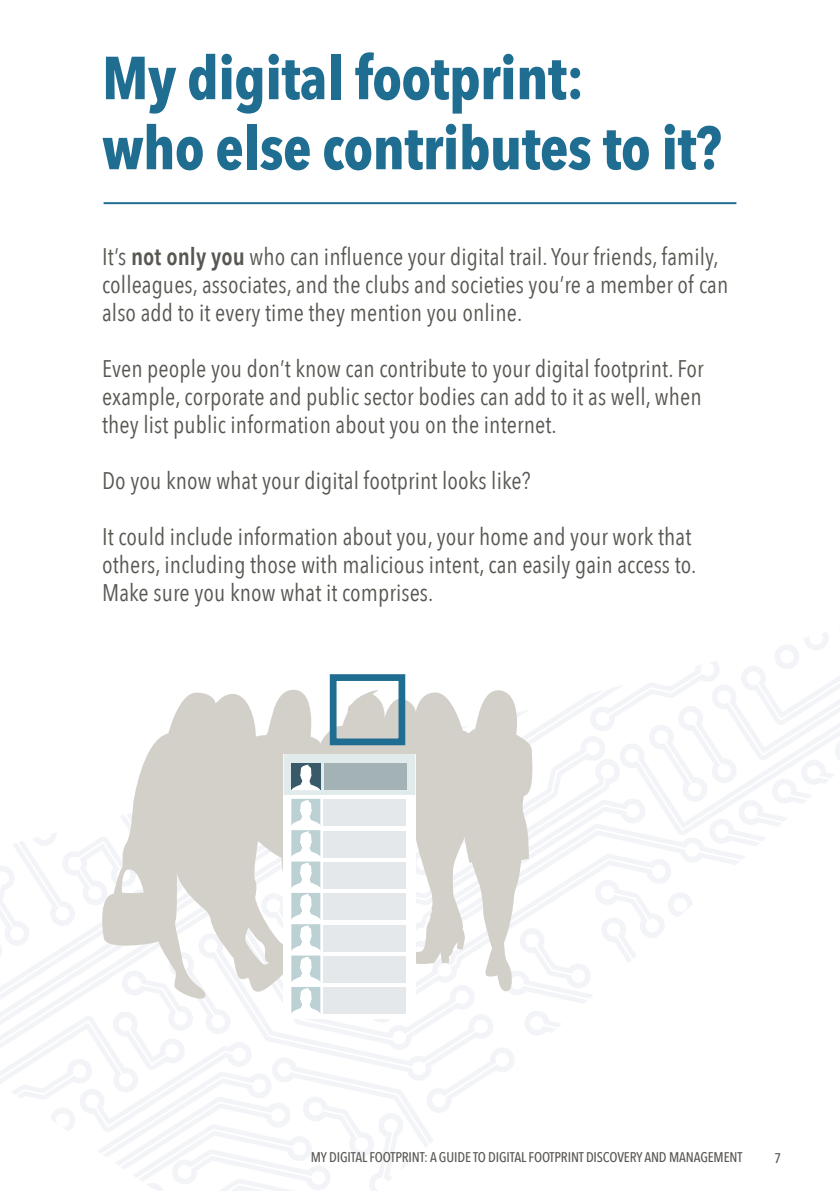
<style>
.page{position:relative;width:840px;height:1191px;background:#fff}
.page>*{position:absolute;margin:0;border:0;box-sizing:border-box;transform-origin:0 0}
.t1{font:700 60px/70px "Avenir Next Condensed";letter-spacing:-.01em;color:#1f6d91}
.t2{font:24px/28px "Avenir Next Condensed";letter-spacing:.005em;color:#595752}
.t3{font:500 14px "Avenir Next Condensed";letter-spacing:-.01em;color:#595752}
.s1{font-weight:600}
</style>
<div class="page">
<svg style="left:0;top:633px;width:839px;height:558px"></svg>
<div style="left:323px;top:763px;width:83px;height:27px;background:#a3b2b5"></div>
<div style="left:323px;top:799px;width:83px;height:27px;background:#e5e8ea"></div>
<div style="left:323px;top:831px;width:83px;height:26px;background:#e5e8ea"></div>
<div style="left:323px;top:862px;width:83px;height:26px;background:#e5e8ea"></div>
<div style="left:323px;top:893px;width:83px;height:27px;background:#e5e8ea"></div>
<div style="left:323px;top:925px;width:83px;height:26px;background:#e5e8ea"></div>
<div style="left:323px;top:956px;width:83px;height:26px;background:#e5e8ea"></div>
<div style="left:323px;top:987px;width:83px;height:27px;background:#e5e8ea"></div>
<hr style="left:103px;top:202px;width:633px;height:2px;background:#1f6d91">
<h1 class="t1" style="left:102px;top:43px;width:620px">My digital footprint:<br>who else contributes to it?</h1>
<p class="t2" style="left:102px;top:241px;width:627px">It’s <span class="s1">not only you</span> who can influence your digital trail. Your friends, family, colleagues, associates, and the clubs and societies you’re a member of can also add to it every time they mention you online.</p>
<p class="t2" style="left:102px;top:353px;width:602px;text-align:justify">Even people you don’t know can contribute to your digital footprint. For example, corporate and public sector bodies can add to it as well, when they list public information about you on the internet.</p>
<p class="t2" style="left:102px;top:466px;width:429px">Do you know what your digital footprint looks like?</p>
<p class="t2" style="left:102px;top:521px;width:595px">It could include information about you, your home and your work that others, including those with malicious intent, can easily gain access to.<br>Make sure you know what it comprises.</p>
<p class="t3" style="left:311px;top:1149px;width:433px">MY DIGITAL FOOTPRINT: A GUIDE TO DIGITAL FOOTPRINT DISCOVERY AND MANAGEMENT</p>
<p class="t3" style="left:773px;top:1149px;width:8px">7</p>
</div>
